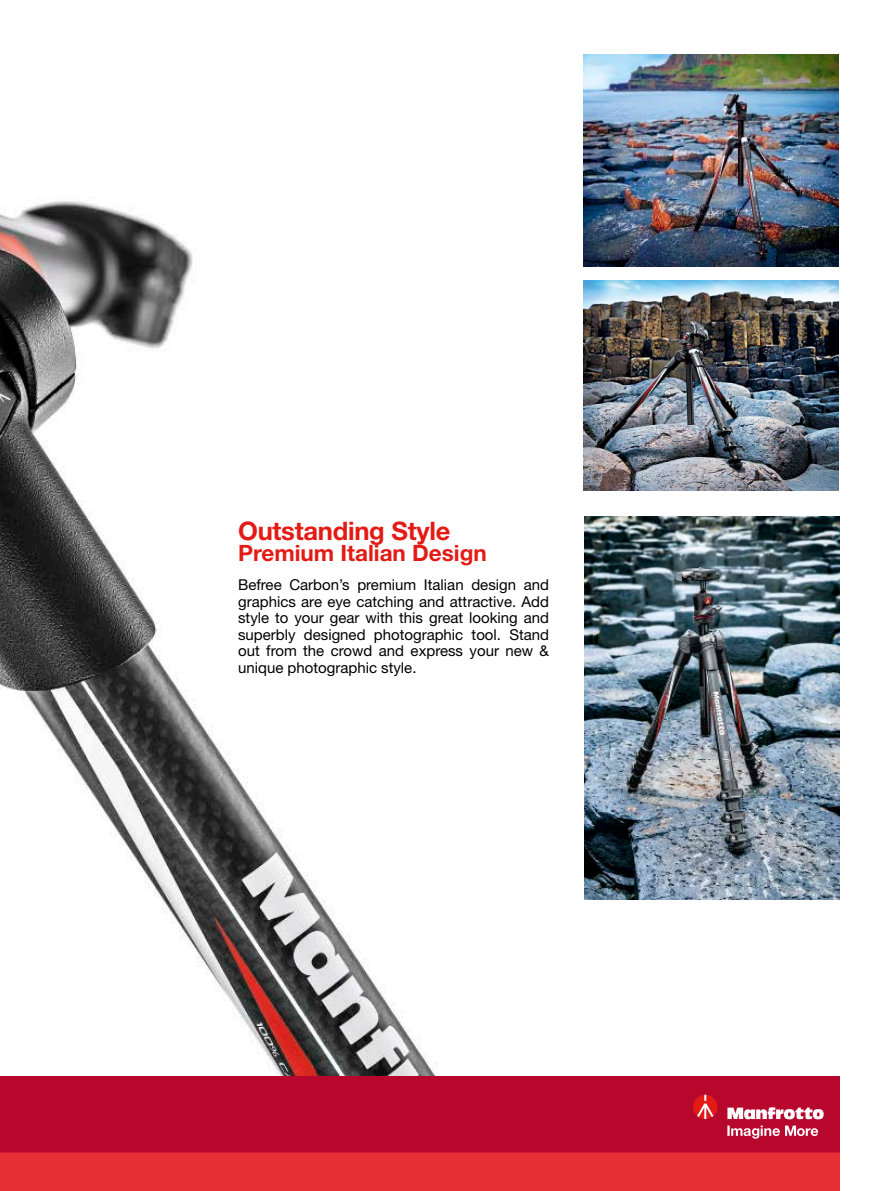
<style>
.page{position:relative;width:893px;height:1191px;background:#fff}
.page>*{position:absolute;margin:0;border:0;box-sizing:border-box;transform-origin:0 0}
.t1{font:700 25.5px "Helvetica Neue LT Std";letter-spacing:-.01em;color:#e31b14}
.t2{font:700 22.5px "Helvetica Neue LT Std";color:#e31b14}
.t3{font:15px/16.5px "Helvetica Neue LT Std";color:#000;text-align:justify}
</style>
<div class="page">
<img style="left:0;top:201px;width:437px;height:875px">
<div style="left:0;top:1153px;width:840px;height:38px;background:#e62e35"></div>
<div style="left:0;top:1076px;width:840px;height:77px;background:#b7072d"></div>
<svg style="left:693px;top:1094px;width:24px;height:25px"></svg>
<svg style="left:727px;top:1107px;width:97px;height:12px"></svg>
<svg style="left:727px;top:1125px;width:91px;height:13px"></svg>
<img style="left:585px;top:516px;width:255px;height:383px">
<img style="left:584px;top:281px;width:255px;height:209px">
<img style="left:584px;top:54px;width:255px;height:212px">
<hr style="left:0;top:1152px;width:840px;height:1px;background:#e62e35">
<h1 class="t1" style="left:238px;top:514px;width:214px">Outstanding Style</h1>
<h2 class="t2" style="left:238px;top:539px;width:250px">Premium Italian Design</h2>
<p class="t3" style="left:238px;top:576px;width:312px">Befree Carbon’s premium Italian design and graphics are eye catching and attractive. Add style to your gear with this great looking and superbly designed photographic tool. Stand out from the crowd and express your new &amp; unique photographic style.</p>
</div>
